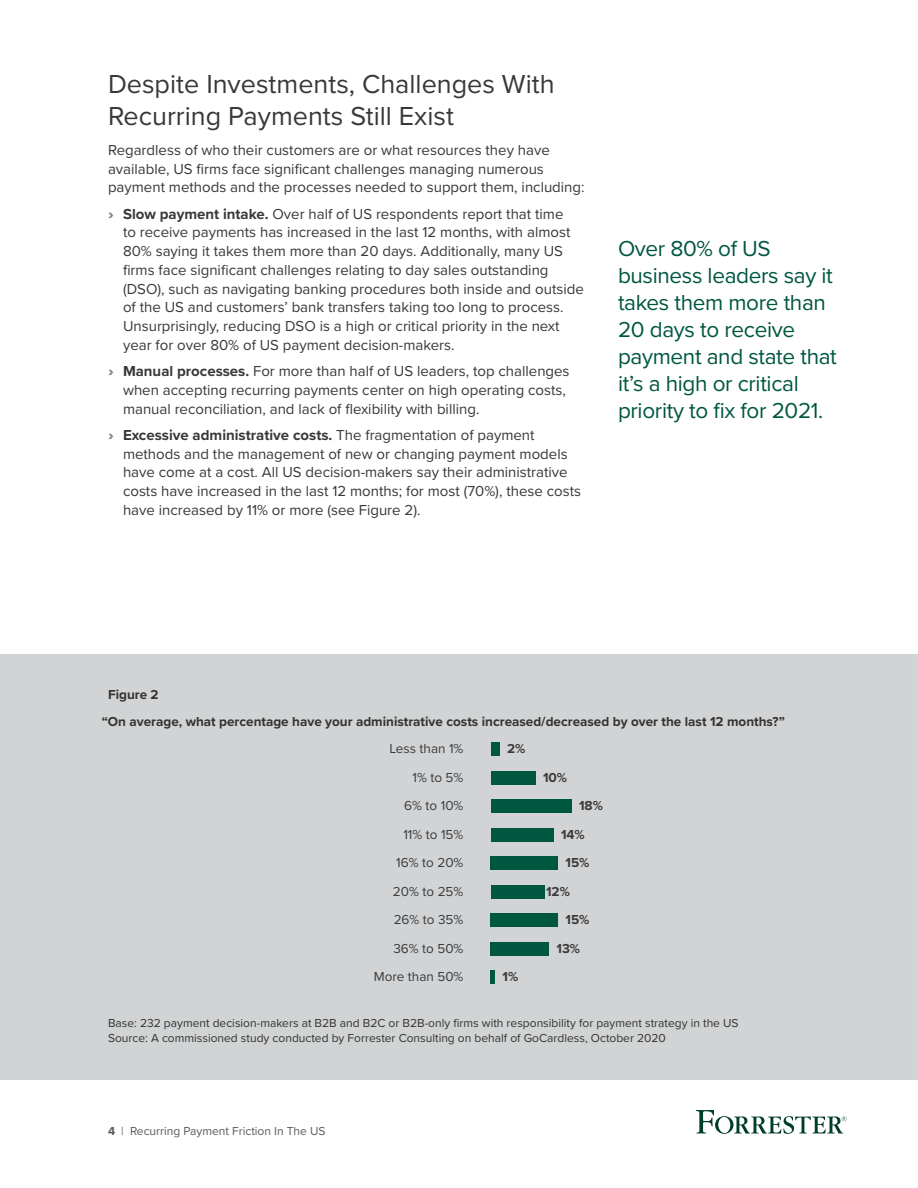
<style>
.page{position:relative;width:918px;height:1188px;background:#fff}
.page>*{position:absolute;margin:0;border:0;box-sizing:border-box;transform-origin:0 0}
.t1{font:27px/31.5px "Proxima Nova";color:#383839}
.t2{font:22.5px/27px "Proxima Nova";letter-spacing:-.015em;color:#005740}
.t3{font:15px/18.8px "Proxima Nova";color:#383839}
.t4{font:700 13.5px/27px "Proxima Nova";color:#333}
.t5{font:13.5px/28.5px "Proxima Nova";color:#3b3b3c;text-align:right}
.t6{font:700 13.5px "Proxima Nova";color:#3b3b3c}
.t7{font:12px/15px "Proxima Nova";color:#333}
.t8{font:12px "Proxima Nova";color:#58595b}
.s1{font-weight:900;color:#808285}
.s2{font-weight:700}
</style>
<div class="page">
<svg style="left:696px;top:1110px;width:150px;height:24px"></svg>
<div style="left:0;top:654px;width:918px;height:426px;background:#d1d3d4"></div>
<div style="left:491px;top:742px;width:9px;height:14px;background:#005740"></div>
<div style="left:491px;top:771px;width:45px;height:13px;background:#005740"></div>
<div style="left:491px;top:799px;width:81px;height:14px;background:#005740"></div>
<div style="left:491px;top:828px;width:63px;height:13px;background:#005740"></div>
<div style="left:491px;top:856px;width:67px;height:14px;background:#005740"></div>
<div style="left:491px;top:885px;width:54px;height:13px;background:#005740"></div>
<div style="left:491px;top:913px;width:67px;height:14px;background:#005740"></div>
<div style="left:491px;top:942px;width:58px;height:13px;background:#005740"></div>
<hr style="left:491px;top:970px;width:4px;height:14px;background:#005740">
<h1 class="t1" style="left:108px;top:67px;width:448px">Despite Investments, Challenges With<br>Recurring Payments Still Exist</h1>
<p class="t3" style="left:108px;top:140px;width:478px">Regardless of who their customers are or what resources they have available, US firms face significant challenges managing numerous payment methods and the processes needed to support them, including:</p>
<p class="t3" style="left:123px;top:204px;width:462px;text-indent:-15px"><span class="s1">›</span> <span class="s2">Slow payment intake.</span> Over half of US respondents report that time<br>to receive payments has increased in the last 12 months, with almost 80% saying it takes them more than 20 days. Additionally, many US firms face significant challenges relating to day sales outstanding (DSO), such as navigating banking procedures both inside and outside of the US and customers’ bank transfers taking too long to process.<br>Unsurprisingly, reducing DSO is a high or critical priority in the next year for over 80% of US payment decision-makers.</p>
<p class="t3" style="left:123px;top:361px;width:448px;text-indent:-15px"><span class="s1">›</span> <span class="s2">Manual processes.</span> For more than half of US leaders, top challenges when accepting recurring payments center on high operating costs, manual reconciliation, and lack of flexibility with billing.</p>
<p class="t3" style="left:123px;top:425px;width:460px;text-indent:-15px"><span class="s1">›</span> <span class="s2">Excessive administrative costs.</span> The fragmentation of payment methods and the management of new or changing payment models have come at a cost. All US decision-makers say their administrative costs have increased in the last 12 months; for most (70%), these costs have increased by 11% or more (see Figure 2).</p>
<h2 class="t2" style="left:618px;top:234px;width:220px">Over 80% of US business leaders say it takes them more than<br>20 days to receive payment and state that it’s a high or critical priority to fix for 2021.</h2>
<p class="t4" style="left:102px;top:681px;width:685px;text-indent:6px">Figure 2<br>“On average, what percentage have your administrative costs increased/decreased by over the last 12 months?”</p>
<p class="t5" style="left:389px;top:734px;width:76px">Less than 1%</p>
<p class="t5" style="left:374px;top:762px;width:91px">1% to 5%<br>6% to 10%<br>11% to 15%<br>16% to 20%<br>20% to 25%<br>26% to 35%<br>36% to 50%<br>More than 50%</p>
<p class="t6" style="left:507px;top:739px;width:20px">2%</p>
<p class="t6" style="left:503px;top:967px;width:17px">1%</p>
<p class="t6" style="left:543px;top:767px;width:26px">10%</p>
<p class="t6" style="left:579px;top:796px;width:25px">18%</p>
<p class="t6" style="left:561px;top:824px;width:25px">14%</p>
<p class="t6" style="left:566px;top:853px;width:25px">15%</p>
<p class="t6" style="left:546px;top:881px;width:25px">12%</p>
<p class="t6" style="left:566px;top:910px;width:25px">15%</p>
<p class="t6" style="left:557px;top:938px;width:25px">13%</p>
<p class="t7" style="left:108px;top:1015px;width:632px">Base: 232 payment decision-makers at B2B and B2C or B2B-only firms with responsibility for payment strategy in the US<br>Source: A commissioned study conducted by Forrester Consulting on behalf of GoCardless, October 2020</p>
<p class="t8" style="left:108px;top:1122px;width:219px"><span class="s2">4</span> | Recurring Payment Friction In The US</p>
</div>
